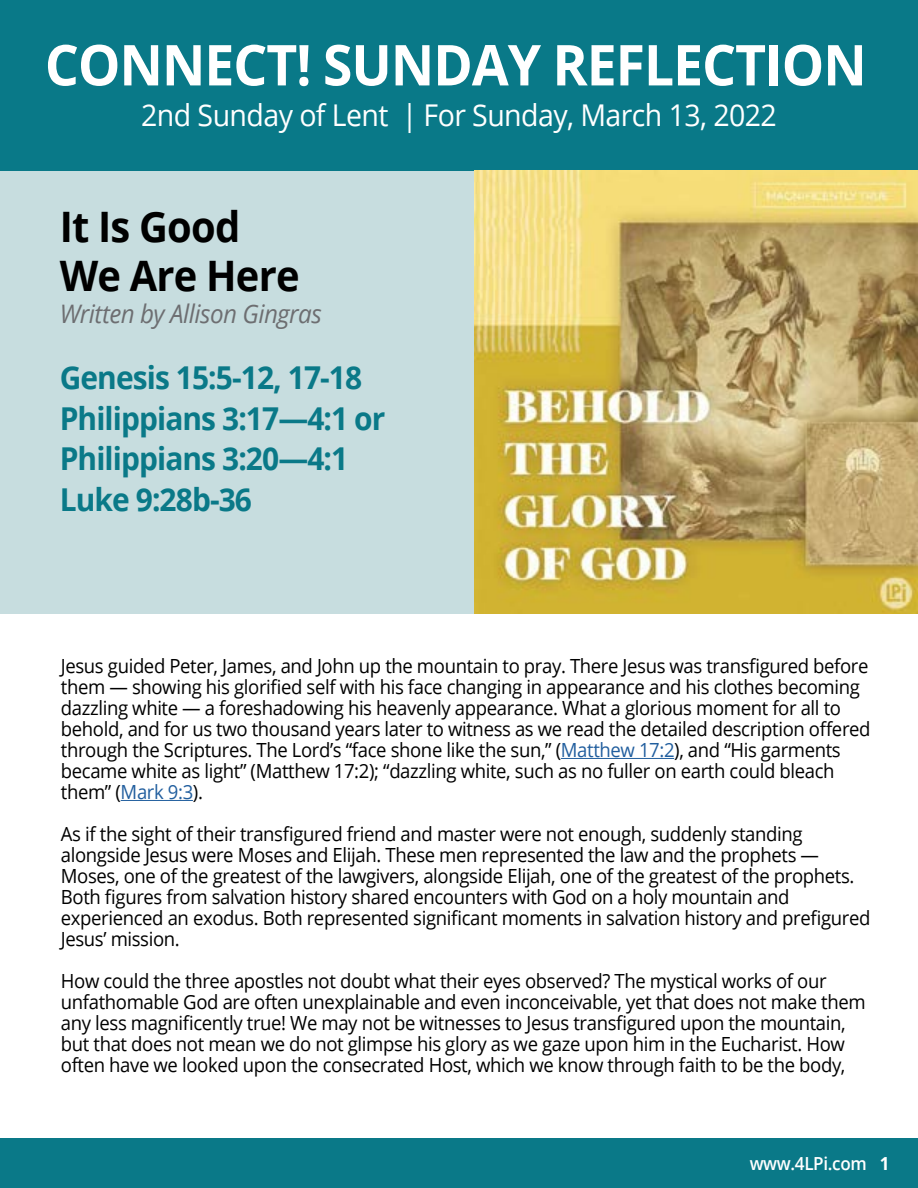
<style>
.page{position:relative;width:918px;height:1188px;background:#fff}
.page>*{position:absolute;margin:0;border:0;box-sizing:border-box;transform-origin:0 0}
.t1{font:700 56.4px "Open Sans";letter-spacing:-.02em;color:#fff;scale:.95 1}
.t2{font:700 42px/49.5px "Open Sans";letter-spacing:-.02em;color:#000;scale:.95 1}
.t3{font:700 31.5px/40.5px "Open Sans";letter-spacing:-.03em;color:#0a7988;scale:.95 1}
.t4{font:30px "Open Sans";letter-spacing:-.02em;color:#fff;scale:.95 1}
.t5{font:italic 25.5px "Open Sans";letter-spacing:-.02em;color:#6d6e71;scale:.95 1}
.t6{font:19.5px/21px "Open Sans";letter-spacing:-.02em;color:#000;scale:.95 1}
.t7{font:600 18px "Open Sans";letter-spacing:-.02em;color:#fff;scale:.95 1}
.s1{color:#215e9e}
.s2{font-weight:700}
</style>
<div class="page">
<div style="left:0;top:151px;width:918px;height:463px;background:#c7dddf"></div>
<div style="left:0;top:0;width:918px;height:170px;background:#097988"></div>
<hr style="left:561px;top:758px;width:113px;height:1px;background:#215e9e">
<hr style="left:121px;top:800px;width:72px;height:1px;background:#215e9e">
<div style="left:0;top:1138px;width:918px;height:50px;background:#0a7988"></div>
<img style="left:474px;top:170px;width:444px;height:444px">
<h1 class="t1" style="left:45px;top:25px;width:867px">CONNECT! SUNDAY REFLECTION</h1>
<h3 class="t4" style="left:141px;top:94px;width:671px">2nd Sunday of Lent | For Sunday, March 13, 2022</h3>
<h2 class="t2" style="left:60px;top:200px;width:254px">It Is Good<br>We Are Here</h2>
<h3 class="t5" style="left:60px;top:296px;width:277px">Written by Allison Gingras</h3>
<h3 class="t3" style="left:60px;top:357px;width:344px">Genesis 15:5-12, 17-18<br>Philippians 3:17—4:1 or<br>Philippians 3:20—4:1<br>Luke 9:28b-36</h3>
<p class="t6" style="left:61px;top:655px;width:854px">Jesus guided Peter, James, and John up the mountain to pray. There Jesus was transfigured before them — showing his glorified self with his face changing in appearance and his clothes becoming dazzling white — a foreshadowing his heavenly appearance. What a glorious moment for all to behold, and for us two thousand years later to witness as we read the detailed description offered through the Scriptures. The Lord’s “face shone like the sun,” (<span class="s1">Matthew 17:2</span>), and “His garments became white as light” (Matthew 17:2); “dazzling white, such as no fuller on earth could bleach them” (<span class="s1">Mark 9:3</span>).</p>
<p class="t6" style="left:61px;top:823px;width:854px">As if the sight of their transfigured friend and master were not enough, suddenly standing alongside Jesus were Moses and Elijah. These men represented the law and the prophets — Moses, one of the greatest of the lawgivers, alongside Elijah, one of the greatest of the prophets.<br>Both figures from salvation history shared encounters with God on a holy mountain and experienced an exodus. Both represented significant moments in salvation history and prefigured Jesus’ mission.</p>
<p class="t6" style="left:61px;top:970px;width:849px">How could the three apostles not doubt what their eyes observed? The mystical works of our unfathomable God are often unexplainable and even inconceivable, yet that does not make them any less magnificently true! We may not be witnesses to Jesus transfigured upon the mountain, but that does not mean we do not glimpse his glory as we gaze upon him in the Eucharist. How often have we looked upon the consecrated Host, which we know through faith to be the body,</p>
<p class="t7" style="left:750px;top:1151px;width:149px">www.4LPi.com <span class="s2">1</span></p>
</div>
